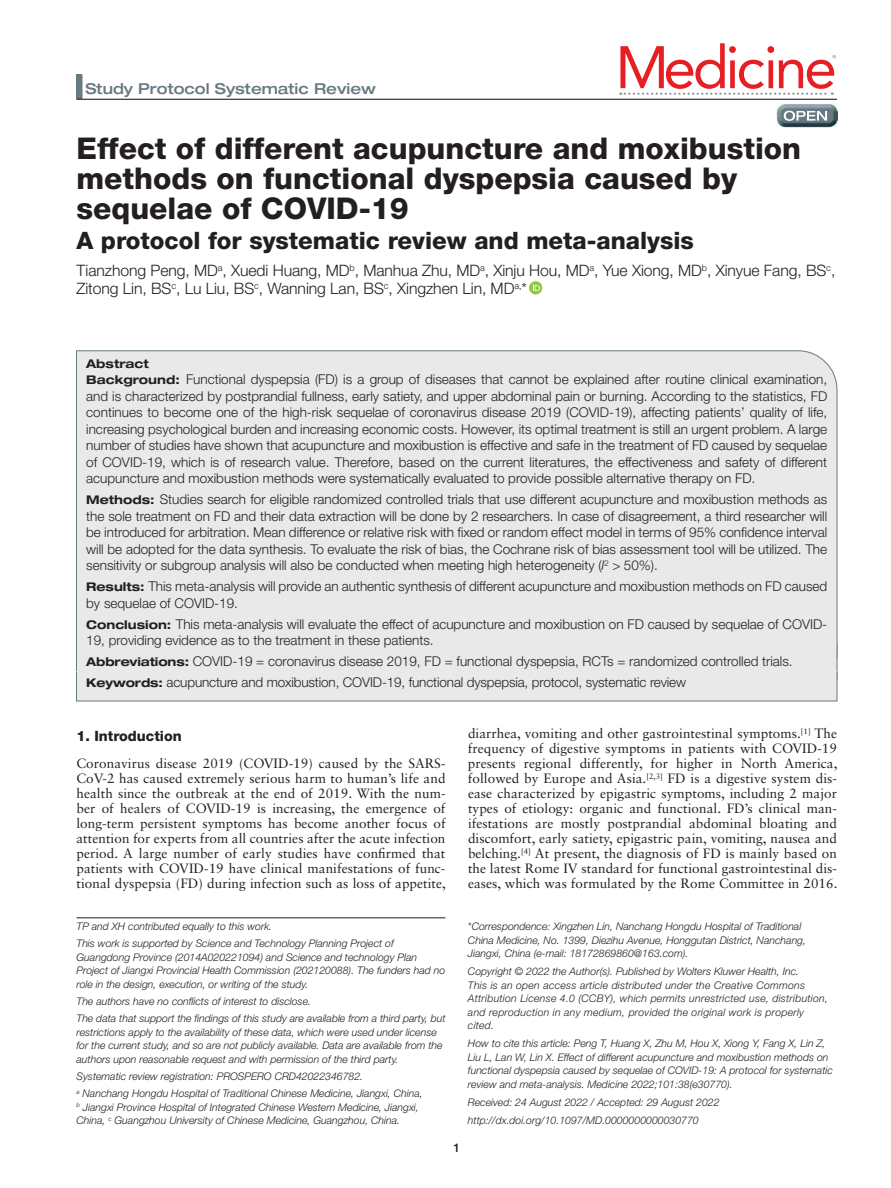
<style>
.page{position:relative;width:891px;height:1188px;background:#fff}
.page>*{position:absolute;margin:0;border:0;box-sizing:border-box;transform-origin:0 0}
.t1{font:59.4px "Avenir";letter-spacing:-.06em;color:#e71e24}
.t2{font:800 30px/30px "Helvetica Neue LT Std";color:#231f20}
.t3{font:800 24px "Helvetica Neue LT Std";color:#231f20}
.t4{font:300 15.75px/18px "Helvetica Neue LT Std";letter-spacing:-.005em;color:#231f20}
.t5{font:500 expanded 15px "Helvetica Neue LT Std";color:#667981}
.t6{font:800 14.25px "Helvetica Neue LT Std";color:#231f20}
.t7{font:300 13.5px/16.5px "Helvetica Neue LT Std";color:#231f20}
.t8{font:13.5px/15px "Sabon LT Std";letter-spacing:.005em;color:#231f20;text-align:justify}
.t9{font:700 expanded 12px "Helvetica Neue LT Std";color:#231f20}
.t10{font:500 12px "Helvetica Neue LT Std";color:#231f20}
.t11{font:italic 300 10.5px/13.5px "Helvetica Neue LT Std";color:#231f20}
.t12{font:italic 300 10.5px/13.5px "Helvetica Neue LT Std";letter-spacing:.025em;color:#231f20}
.t13{font:500 10.35px "Akzidenz Grotesk BE";color:#909295}
.s1{font-weight:700;font-stretch:expanded;font-size:12px}
.s2{font-style:italic}
</style>
<div class="page">
<div style="left:76px;top:74px;width:6px;height:25px;background:#677981"></div>
<hr style="left:76px;top:99px;width:761px;height:1px;background:#231f20">
<img style="left:776px;top:104px;width:61px;height:24px">
<svg style="left:784px;top:111px;width:43px;height:10px"></svg>
<svg style="left:620px;top:93px;width:213px;height:2px"></svg>
<div style="left:76px;top:350px;width:762px;height:309px;background:#e9e9e9"></div>
<div style="left:76px;top:643px;width:761px;height:38px;background:#e9e9e9"></div>
<div style="left:76px;top:672px;width:761px;height:29px;background:#e9e9e9"></div>
<div style="left:529px;top:281px;width:13px;height:13px;background:#93c73e;border-radius:50%"></div>
<svg style="left:533px;top:284px;width:7px;height:7px"></svg>
<hr style="left:76px;top:917px;width:370px;height:1px;background:#231f20">
<p class="t5" style="left:86px;top:80px;width:292px">Study Protocol Systematic Review</p>
<h1 class="t1" style="left:615px;top:33px;width:223px">Medicine</h1>
<p class="t13" style="left:832px;top:52px;width:6px">®</p>
<h2 class="t2" style="left:76px;top:134px;width:726px">Effect of different acupuncture and moxibustion methods on functional dyspepsia caused by sequelae of COVID-19</h2>
<h3 class="t3" style="left:76px;top:227px;width:619px">A protocol for systematic review and meta-analysis</h3>
<p class="t4" style="left:76px;top:261px;width:760px">Tianzhong Peng, MD<sup>a</sup>, Xuedi Huang, MD<sup>b</sup>, Manhua Zhu, MD<sup>a</sup>, Xinju Hou, MD<sup>a</sup>, Yue Xiong, MD<sup>b</sup>, Xinyue Fang, BS<sup>c</sup>,<br>Zitong Lin, BS<sup>c</sup>, Lu Liu, BS<sup>c</sup>, Wanning Lan, BS<sup>c</sup>, Xingzhen Lin, MD<sup>a,</sup>*</p>
<p class="t9" style="left:86px;top:356px;width:64px">Abstract</p>
<p class="t7" style="left:86px;top:371px;width:743px;text-align:justify"><span class="s1">Background:</span> Functional dyspepsia (FD) is a group of diseases that cannot be explained after routine clinical examination, and is characterized by postprandial fullness, early satiety, and upper abdominal pain or burning. According to the statistics, FD continues to become one of the high-risk sequelae of coronavirus disease 2019 (COVID-19), affecting patients’ quality of life, increasing psychological burden and increasing economic costs. However, its optimal treatment is still an urgent problem. A large number of studies have shown that acupuncture and moxibustion is effective and safe in the treatment of FD caused by sequelae of COVID-19, which is of research value. Therefore, based on the current literatures, the effectiveness and safety of different acupuncture and moxibustion methods were systematically evaluated to provide possible alternative therapy on FD.</p>
<p class="t7" style="left:86px;top:491px;width:743px;text-align:justify"><span class="s1">Methods:</span> Studies search for eligible randomized controlled trials that use different acupuncture and moxibustion methods as the sole treatment on FD and their data extraction will be done by 2 researchers. In case of disagreement, a third researcher will be introduced for arbitration. Mean difference or relative risk with fixed or random effect model in terms of 95% confidence interval will be adopted for the data synthesis. To evaluate the risk of bias, the Cochrane risk of bias assessment tool will be utilized. The sensitivity or subgroup analysis will also be conducted when meeting high heterogeneity (<span class="s2">I</span><sup>2</sup> &gt; 50%).</p>
<p class="t7" style="left:86px;top:578px;width:743px"><span class="s1">Results:</span> This meta-analysis will provide an authentic synthesis of different acupuncture and moxibustion methods on FD caused by sequelae of COVID-19.</p>
<p class="t7" style="left:86px;top:616px;width:743px"><span class="s1">Conclusion:</span> This meta-analysis will evaluate the effect of acupuncture and moxibustion on FD caused by sequelae of COVID-<br>19, providing evidence as to the treatment in these patients.</p>
<p class="t7" style="left:86px;top:651px;width:708px;line-height:21px"><span class="s1">Abbreviations:</span> COVID-19 = coronavirus disease 2019, FD = functional dyspepsia, RCTs = randomized controlled trials.<br><span class="s1">Keywords:</span> acupuncture and moxibustion, COVID-19, functional dyspepsia, protocol, systematic review</p>
<p class="t6" style="left:76px;top:728px;width:107px">1. Introduction</p>
<p class="t8" style="left:76px;top:756px;width:371px">Coronavirus disease 2019 (COVID-19) caused by the SARS-CoV-2 has caused extremely serious harm to human’s life and health since the outbreak at the end of 2019. With the num&shy;ber of healers of COVID-19 is increasing, the emergence of long-term persistent symptoms has become another focus of attention for experts from all countries after the acute infection period. A large number of early studies have confirmed that patients with COVID-19 have clinical manifestations of func&shy;tional dyspepsia (FD) during infection such as loss of appetite,</p>
<p class="t8" style="left:468px;top:726px;width:371px">diarrhea, vomiting and other gastrointestinal symptoms.<sup>[1]</sup> The frequency of digestive symptoms in patients with COVID-19 presents regional differently, for higher in North America, followed by Europe and Asia.<sup>[2,3]</sup> FD is a digestive system dis&shy;ease characterized by epigastric symptoms, including 2 major types of etiology: organic and functional. FD’s clinical man&shy;ifestations are mostly postprandial abdominal bloating and discomfort, early satiety, epigastric pain, vomiting, nausea and belching.<sup>[4]</sup> At present, the diagnosis of FD is mainly based on the latest Rome IV standard for functional gastrointestinal dis&shy;eases, which was formulated by the Rome Committee in 2016.</p>
<p class="t11" style="left:76px;top:918px;width:319px;line-height:17.2px">TP and XH contributed equally to this work.<br>This work is supported by Science and Technology Planning Project of</p>
<p class="t11" style="left:76px;top:950px;width:370px">Guangdong Province (2014A020221094) and Science and technology Plan<br>Project of Jiangxi Provincial Health Commission (202120088). The funders had no role in the design, execution, or writing of the study.</p>
<p class="t11" style="left:76px;top:993px;width:370px;line-height:17.2px">The authors have no conflicts of interest to disclose.<br>The data that support the findings of this study are available from a third party, but</p>
<p class="t11" style="left:76px;top:1025px;width:368px">restrictions apply to the availability of these data, which were used under license for the current study, and so are not publicly available. Data are available from the authors upon reasonable request and with permission of the third party.</p>
<p class="t11" style="left:76px;top:1068px;width:348px;line-height:17.2px">Systematic review registration: PROSPERO CRD42022346782.<br><sup>a</sup> Nanchang Hongdu Hospital of Traditional Chinese Medicine, Jiangxi, China,</p>
<p class="t11" style="left:76px;top:1100px;width:344px"><sup>b</sup> Jiangxi Province Hospital of Integrated Chinese Western Medicine, Jiangxi,<br>China, <sup>c</sup> Guangzhou University of Chinese Medicine, Guangzhou, China.</p>
<p class="t10" style="left:453px;top:1140px;width:8px">1</p>
<p class="t11" style="left:468px;top:920px;width:340px">*Correspondence: Xingzhen Lin, Nanchang Hongdu Hospital of Traditional<br>China Medicine, No. 1399, Diezihu Avenue, Honggutan District, Nanchang,<br>Jiangxi, China (e-mail: 18172869860@163.com).</p>
<p class="t12" style="left:468px;top:965px;width:362px">Copyright © 2022 the Author(s). Published by Wolters Kluwer Health, Inc.<br>This is an open access article distributed under the Creative Commons Attribution License 4.0 (CCBY), which permits unrestricted use, distribution, and reproduction in any medium, provided the original work is properly cited.</p>
<p class="t11" style="left:468px;top:1037px;width:366px">How to cite this article: Peng T, Huang X, Zhu M, Hou X, Xiong Y, Fang X, Lin Z, Liu L, Lan W, Lin X. Effect of different acupuncture and moxibustion methods on functional dyspepsia caused by sequelae of COVID-19: A protocol for systematic review and meta-analysis. Medicine 2022;101:38(e30770).</p>
<p class="t11" style="left:468px;top:1093px;width:253px;line-height:18px">Received: 24 August 2022 / Accepted: 29 August 2022 http://dx.doi.org/10.1097/MD.0000000000030770</p>
</div>
